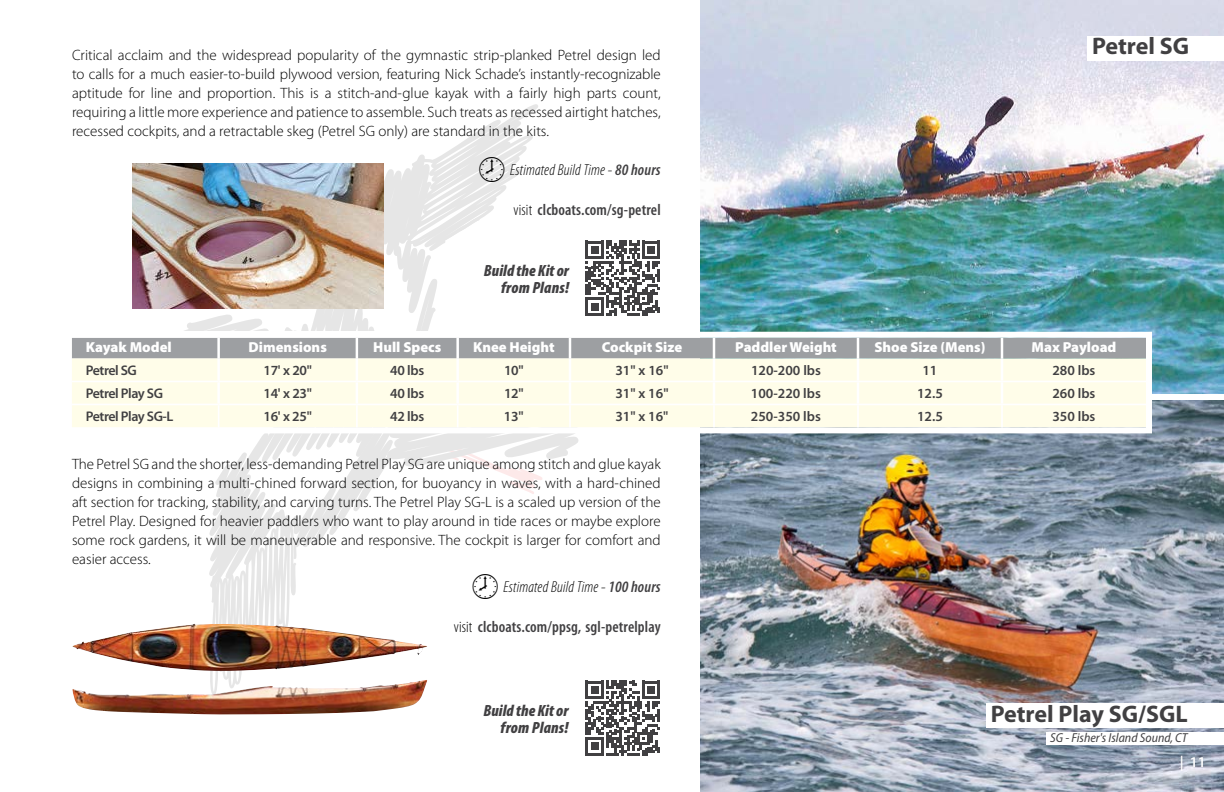
<style>
.page{position:relative;width:1224px;height:792px;background:#fff}
.page>*{position:absolute;margin:0;border:0;box-sizing:border-box;transform-origin:0 0}
.t1{font:700 24px "Myriad Pro";color:#414042}
.t2{font:italic 900 condensed 16.2px/17px "Myriad Pro";letter-spacing:.01em;color:#414042;text-align:right}
.t3{font:600 condensed 16px "Myriad Pro";letter-spacing:.01em;color:#414042}
.t4{font:italic 300 condensed 16px "Myriad Pro";letter-spacing:.01em;color:#000}
.t5{font:300 15px/19px "Myriad Pro";color:#000;text-align:justify}
.t6{font:600 15px "Myriad Pro";color:#fff}
.t7{font:900 14.4px "Myriad Pro";color:#fff}
.t8{font:600 14px "Myriad Pro";letter-spacing:-.02em;color:#414042}
.t9{font:600 14px "Myriad Pro";color:#414042}
.t10{font:italic semi-condensed 13px "Myriad Pro";color:#414042}
.s1{font-weight:600;color:#414042}
.s2{font-weight:300;color:#000}
</style>
<div class="page">
<svg style="left:485px;top:466px;width:57px;height:28px"></svg>
<svg style="left:394px;top:436px;width:185px;height:30px;fill:#e6e6e6"></svg>
<img style="left:701px;top:400px;width:523px;height:392px">
<img style="left:701px;top:0;width:523px;height:394px">
<svg style="left:209px;top:436px;width:185px;height:244px"></svg>
<svg style="left:72px;top:329px;width:1083px;height:107px"></svg>
<div style="left:1088px;top:36px;width:136px;height:24px;background:#fff"></div>
<div style="left:986px;top:704px;width:238px;height:24px;background:#fff"></div>
<div style="left:1046px;top:732px;width:178px;height:13px;background:#fff"></div>
<svg style="left:586px;top:681px;width:74px;height:74px"></svg>
<img style="left:72px;top:680px;width:355px;height:34px">
<img style="left:72px;top:624px;width:355px;height:47px">
<img style="left:72px;top:103px;width:1074px;height:261px">
<p class="t5" style="left:72px;top:45px;width:590px">Critical acclaim and the widespread popularity of the gymnastic strip-planked Petrel design led to calls for a much easier-to-build plywood version, featuring Nick Schade’s instantly-recognizable aptitude for line and proportion. This is a stitch-and-glue kayak with a fairly high parts count, requiring a little more experience and patience to assemble. Such treats as recessed airtight hatches, recessed cockpits, and a retractable skeg (Petrel SG only) are standard in the kits.</p>
<p class="t4" style="left:510px;top:161px;width:152px">Estimated Build Time - <span class="s1">80 hours</span></p>
<p class="t3" style="left:514px;top:201px;width:149px"><span class="s2">visit</span> clcboats.com/sg-petrel</p>
<p class="t2" style="left:484px;top:262px;width:87px">Build the Kit or from Plans!</p>
<h1 class="t1" style="left:1092px;top:32px;width:99px">Petrel SG</h1>
<p class="t7" style="left:86px;top:339px;width:87px">Kayak Model</p>
<p class="t7" style="left:249px;top:339px;width:80px">Dimensions</p>
<p class="t7" style="left:373px;top:339px;width:70px">Hull Specs</p>
<p class="t7" style="left:473px;top:339px;width:83px">Knee Height</p>
<p class="t7" style="left:602px;top:339px;width:82px">Cockpit Size</p>
<p class="t7" style="left:735px;top:339px;width:103px">Paddler Weight</p>
<p class="t7" style="left:874px;top:339px;width:113px">Shoe Size (Mens)</p>
<p class="t7" style="left:1032px;top:339px;width:86px">Max Payload</p>
<p class="t8" style="left:86px;top:363px;width:53px">Petrel SG</p>
<p class="t8" style="left:264px;top:363px;width:50px">17' x 20"</p>
<p class="t8" style="left:390px;top:363px;width:36px">40 lbs</p>
<p class="t8" style="left:504px;top:363px;width:21px">10"</p>
<p class="t8" style="left:615px;top:363px;width:55px">31" x 16"</p>
<p class="t9" style="left:751px;top:363px;width:71px">120-200 lbs</p>
<p class="t8" style="left:922px;top:363px;width:17px">11</p>
<p class="t8" style="left:1052px;top:363px;width:45px">280 lbs</p>
<p class="t8" style="left:86px;top:386px;width:79px">Petrel Play SG</p>
<p class="t8" style="left:264px;top:386px;width:50px">14' x 23"</p>
<p class="t8" style="left:390px;top:386px;width:36px">40 lbs</p>
<p class="t8" style="left:504px;top:386px;width:21px">12"</p>
<p class="t8" style="left:615px;top:386px;width:55px">31" x 16"</p>
<p class="t9" style="left:751px;top:386px;width:71px">100-220 lbs</p>
<p class="t8" style="left:917px;top:386px;width:27px">12.5</p>
<p class="t8" style="left:1052px;top:386px;width:45px">260 lbs</p>
<p class="t8" style="left:86px;top:409px;width:89px">Petrel Play SG-L</p>
<p class="t8" style="left:264px;top:409px;width:50px">16' x 25"</p>
<p class="t8" style="left:390px;top:409px;width:36px">42 lbs</p>
<p class="t8" style="left:504px;top:409px;width:21px">13"</p>
<p class="t8" style="left:615px;top:409px;width:55px">31" x 16"</p>
<p class="t9" style="left:751px;top:409px;width:71px">250-350 lbs</p>
<p class="t8" style="left:917px;top:409px;width:27px">12.5</p>
<p class="t8" style="left:1052px;top:409px;width:45px">350 lbs</p>
<p class="t5" style="left:72px;top:455px;width:590px">The Petrel SG and the shorter, less-demanding Petrel Play SG are unique among stitch and glue kayak designs in combining a multi-chined forward section, for buoyancy in waves, with a hard-chined aft section for tracking, stability, and carving turns. The Petrel Play SG-L is a scaled up version of the Petrel Play. Designed for heavier paddlers who want to play around in tide races or maybe explore some rock gardens, it will be maneuverable and responsive. The cockpit is larger for comfort and easier access.</p>
<p class="t4" style="left:504px;top:578px;width:159px">Estimated Build Time - <span class="s1">100 hours</span></p>
<p class="t3" style="left:454px;top:618px;width:208px"><span class="s2">visit</span> clcboats.com/ppsg, sgl-petrelplay</p>
<p class="t2" style="left:483px;top:702px;width:87px">Build the Kit or from Plans!</p>
<h1 class="t1" style="left:991px;top:700px;width:199px">Petrel Play SG/SGL</h1>
<p class="t10" style="left:1050px;top:730px;width:139px">SG - Fisher's Island Sound, CT</p>
<p class="t6" style="left:1180px;top:754px;width:28px">| 11</p>
</div>
